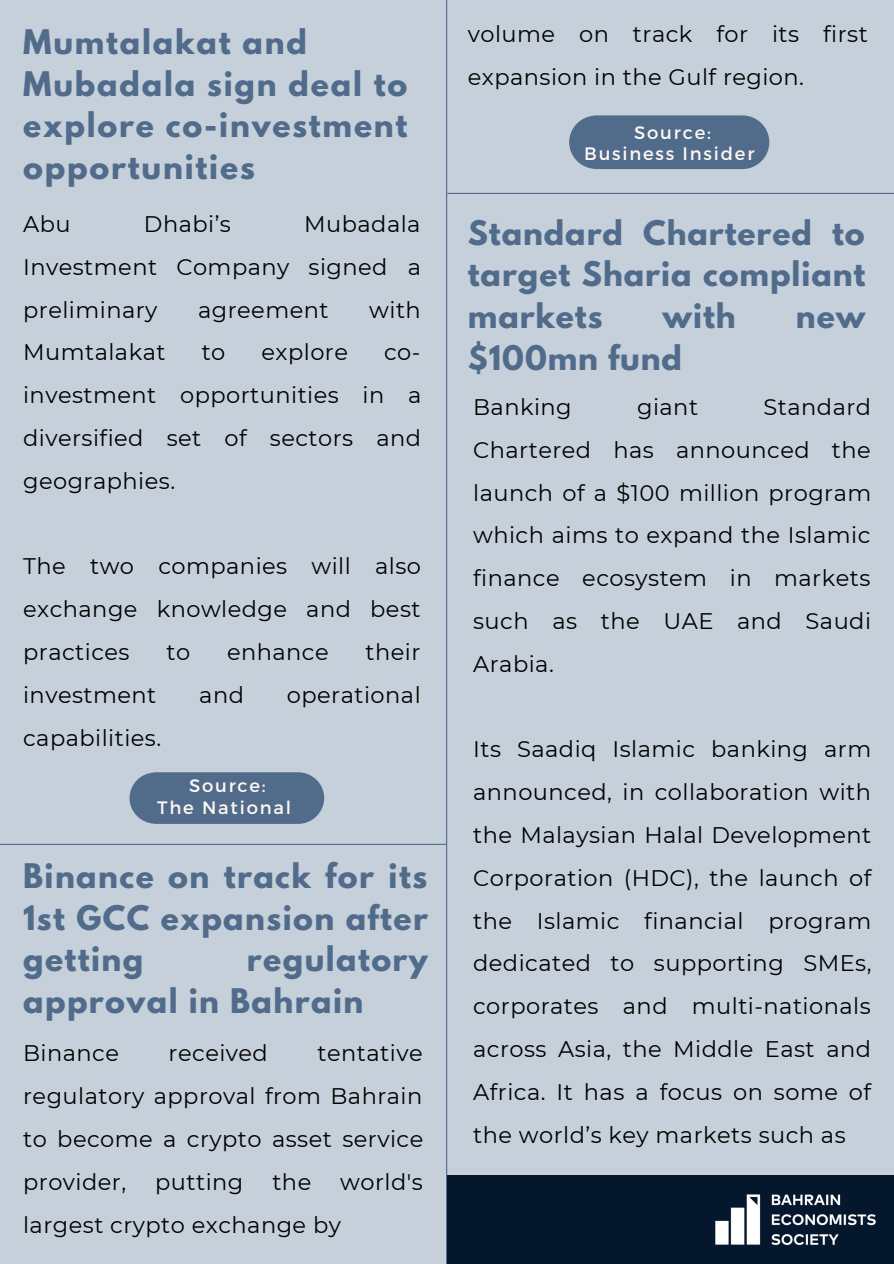
<style>
.page{position:relative;width:894px;height:1264px;background:#fff}
.page>*{position:absolute;margin:0;border:0;box-sizing:border-box;transform-origin:0 0}
.t1{font:700 30px/41.7px "League Spartan";letter-spacing:.045em;color:#516b8b}
.t2{font:22.5px/42.8px "Montserrat";letter-spacing:.02em;color:#000;text-align:justify}
.t3{font:18px "Montserrat";letter-spacing:.1em;color:#fdf8f1}
</style>
<div class="page">
<div style="left:0;top:0;width:893px;height:1263px;background:#c6d0db"></div>
<hr style="left:446px;top:0;width:1px;height:1263px;background:#516b8b">
<div style="left:129px;top:772px;width:195px;height:52px;background:#516b8b;border-radius:26px"></div>
<div style="left:569px;top:115px;width:200px;height:54px;background:#516b8b;border-radius:27px"></div>
<div style="left:447px;top:1175px;width:446px;height:88px;background:#05172c"></div>
<img style="left:715px;top:1194px;width:161px;height:52px">
<hr style="left:0;top:843px;width:446px;height:2px;background:#516b8b">
<hr style="left:447px;top:193px;width:446px;height:1px;background:#516b8b">
<p class="t1" style="left:23px;top:25px;width:385px">Mumtalakat and<br>Mubadala sign deal to explore co-investment opportunities</p>
<p class="t2" style="left:23px;top:202px;width:49px">Abu</p>
<p class="t2" style="left:144px;top:202px;width:88px">Dhabi’s</p>
<p class="t2" style="left:23px;top:202px;width:399px;text-indent:281px">Mubadala Investment Company signed a preliminary</p>
<p class="t2" style="left:198px;top:288px;width:132px">agreement</p>
<p class="t2" style="left:369px;top:288px;width:53px">with</p>
<p class="t2" style="left:23px;top:331px;width:144px">Mumtalakat</p>
<p class="t2" style="left:202px;top:331px;width:25px">to</p>
<p class="t2" style="left:261px;top:331px;width:88px">explore</p>
<p class="t2" style="left:23px;top:331px;width:399px;text-indent:361px">co&shy;investment opportunities in a diversified set of sectors and geographies.</p>
<p class="t2" style="left:23px;top:545px;width:399px">The two companies will also exchange knowledge and best practices</p>
<p class="t2" style="left:166px;top:630px;width:25px">to</p>
<p class="t2" style="left:227px;top:630px;width:103px">enhance</p>
<p class="t2" style="left:365px;top:630px;width:56px">their</p>
<p class="t2" style="left:23px;top:673px;width:135px">investment</p>
<p class="t2" style="left:199px;top:673px;width:46px">and</p>
<p class="t2" style="left:287px;top:673px;width:135px">operational</p>
<p class="t2" style="left:23px;top:716px;width:139px">capabilities.</p>
<p class="t3" style="left:189px;top:774px;width:78px">Source:</p>
<p class="t3" style="left:157px;top:795px;width:135px">The National</p>
<p class="t1" style="left:23px;top:858px;width:406px;text-align:justify">Binance on track for its 1st GCC expansion after getting</p>
<p class="t1" style="left:23px;top:942px;width:406px;text-indent:224px">regulatory approval in Bahrain</p>
<p class="t2" style="left:23px;top:1032px;width:401px;text-indent:294px">tentative regulatory approval from Bahrain to become a crypto asset service provider,</p>
<p class="t2" style="left:23px;top:1032px;width:97px">Binance</p>
<p class="t2" style="left:169px;top:1032px;width:101px">received</p>
<p class="t2" style="left:23px;top:1160px;width:401px;text-indent:317px">world's largest crypto exchange by</p>
<p class="t2" style="left:155px;top:1160px;width:90px">putting</p>
<p class="t2" style="left:272px;top:1160px;width:40px">the</p>
<p class="t2" style="left:467px;top:13px;width:401px">volume on track for its first expansion in the Gulf region.</p>
<p class="t3" style="left:634px;top:121px;width:78px">Source:</p>
<p class="t3" style="left:584px;top:142px;width:172px">Business Insider</p>
<p class="t1" style="left:467px;top:215px;width:399px;text-align:justify">Standard Chartered to target Sharia compliant markets</p>
<p class="t1" style="left:662px;top:299px;width:75px">with</p>
<p class="t1" style="left:795px;top:299px;width:71px">new</p>
<p class="t1" style="left:467px;top:340px;width:216px">$100mn fund</p>
<p class="t2" style="left:473px;top:385px;width:100px">Banking</p>
<p class="t2" style="left:637px;top:385px;width:62px">giant</p>
<p class="t2" style="left:473px;top:385px;width:399px;text-indent:290px">Standard Chartered has announced the launch of a $100 million program which aims to expand the Islamic finance ecosystem in markets such as the UAE and Saudi Arabia.</p>
<p class="t2" style="left:473px;top:728px;width:399px">Its Saadiq Islamic banking arm announced, in collaboration with the Malaysian Halal Development Corporation (HDC), the launch of the Islamic financial program dedicated to supporting SMEs, corporates and multi-nationals across Asia, the Middle East and Africa. It has a focus on some of the world’s key markets such as</p>
</div>
